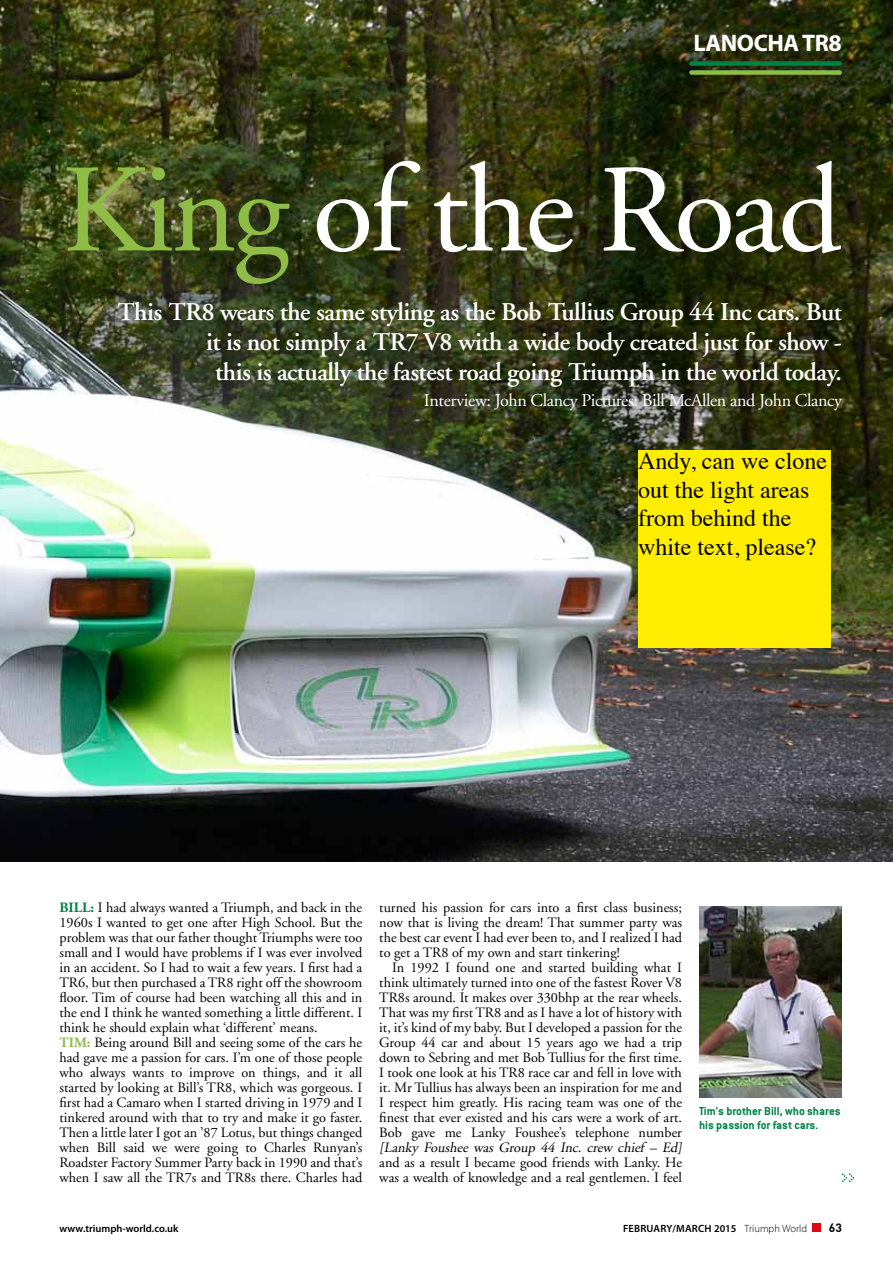
<style>
.page{position:relative;width:893px;height:1263px;background:#fff}
.page>*{position:absolute;margin:0;border:0;box-sizing:border-box;transform-origin:0 0}
.t1{font:125.25px "Adobe Garamond";letter-spacing:-.03em;color:#fff}
.t2{font:600 25.5px/30px "Adobe Garamond";letter-spacing:-.02em;color:#fff;text-align:right}
.t3{font:24px/28.8px "Times";color:#000}
.t4{font:700 24px "Myriad";letter-spacing:-.02em;color:#fff}
.t5{font:18px "Adobe Garamond";letter-spacing:-.02em;color:#fff}
.t6{font:14.25px/15px "Adobe Garamond";color:#000}
.t7{font:italic 14.25px "Adobe Garamond";color:#000}
.t8{font:700 12.75px/14.2px "Conduit ITC";color:#008245}
.t9{font:700 12px "DIN";color:#000}
.t10{font:600 10.5px "Myriad Pro";letter-spacing:.01em;color:#000}
.s1{color:#8fbc47}
.s2{font-weight:700;color:#008245}
.s3{font-weight:700;color:#8fbc47}
.s4{font-weight:300}
</style>
<div class="page">
<img style="left:0;top:0;width:893px;height:861px">
<img style="left:699px;top:906px;width:143px;height:191px">
<div style="left:813px;top:1223px;width:8px;height:9px;background:#e30613"></div>
<div style="left:691px;top:61px;width:149px;height:5px;background:#008245"></div>
<div style="left:691px;top:70px;width:149px;height:5px;background:#8fbc47"></div>
<svg style="left:842px;top:1173px;width:12px;height:9px"></svg>
<div style="left:638px;top:451px;width:192px;height:197px;background:#ffed00"></div>
<h3 class="t4" style="left:694px;top:31px;width:150px">LANOCHA TR8</h3>
<h1 class="t1" style="left:62px;top:144px;width:782px"><span class="s1">King</span> of the Road</h1>
<h2 class="t2" style="left:117px;top:297px;width:726px">This TR8 wears the same styling as the Bob Tullius Group 44 Inc cars. But it is not simply a TR7 V8 with a wide body created just for show -<br>this is actually the fastest road going Triumph in the world today.</h2>
<p class="t5" style="left:424px;top:391px;width:419px">Interview: John Clancy Pictures: Bill McAllen and John Clancy</p>
<h3 class="t3" style="left:638px;top:444px;width:191px">Andy, can we clone out the light areas from behind the white text, please?</h3>
<p class="t6" style="left:60px;top:900px;width:304px"><span class="s2">BILL:</span> I had always wanted a Triumph, and back in the 1960s I wanted to get one after High School. But the problem was that our father thought Triumphs were too small and I would have problems if I was ever involved in an accident. So I had to wait a few years. I first had a TR6, but then purchased a TR8 right off the showroom floor. Tim of course had been watching all this and in the end I think he wanted something a little different. I think he should explain what ‘different’ means.<br><span class="s3">TIM:</span> Being around Bill and seeing some of the cars he had gave me a passion for cars. I’m one of those people who always wants to improve on things, and it all started by looking at Bill’s TR8, which was gorgeous. I first had a Camaro when I started driving in 1979 and I tinkered around with that to try and make it go faster.<br>Then a little later I got an ’87 Lotus, but things changed when Bill said we were going to Charles Runyan’s Roadster Factory Summer Party back in 1990 and that’s when I saw all the TR7s and TR8s there. Charles had</p>
<p class="t6" style="left:379px;top:901px;width:304px;text-align:justify">turned his passion for cars into a first class business; now that is living the dream! That summer party was the best car event I had ever been to, and I realized I had to get a TR8 of my own and start tinkering!</p>
<p class="t6" style="left:379px;top:961px;width:304px;text-align:justify;text-indent:13px">In 1992 I found one and started building what I think ultimately turned into one of the fastest Rover V8<br>TR8s around. It makes over 330bhp at the rear wheels.<br>That was my first TR8 and as I have a lot of history with it, it’s kind of my baby. But I developed a passion for the Group 44 car and about 15 years ago we had a trip down to Sebring and met Bob Tullius for the first time.<br>I took one look at his TR8 race car and fell in love with it. Mr Tullius has always been an inspiration for me and I respect him greatly. His racing team was one of the finest that ever existed and his cars were a work of art.<br>Bob gave me Lanky Foushee’s telephone number</p>
<p class="t7" style="left:379px;top:1140px;width:307px">[Lanky Foushee was Group 44 Inc. crew chief – Ed]</p>
<p class="t6" style="left:379px;top:1155px;width:304px">and as a result I became good friends with Lanky. He was a wealth of knowledge and a real gentlemen. I feel</p>
<p class="t8" style="left:699px;top:1103px;width:143px">Tim's brother Bill, who shares his passion for fast cars.</p>
<p class="t10" style="left:60px;top:1222px;width:120px">www.triumph-world.co.uk</p>
<p class="t10" style="left:623px;top:1222px;width:186px">February/march 2015 <span class="s4">Triumph World</span></p>
<p class="t9" style="left:829px;top:1220px;width:15px">63</p>
</div>
